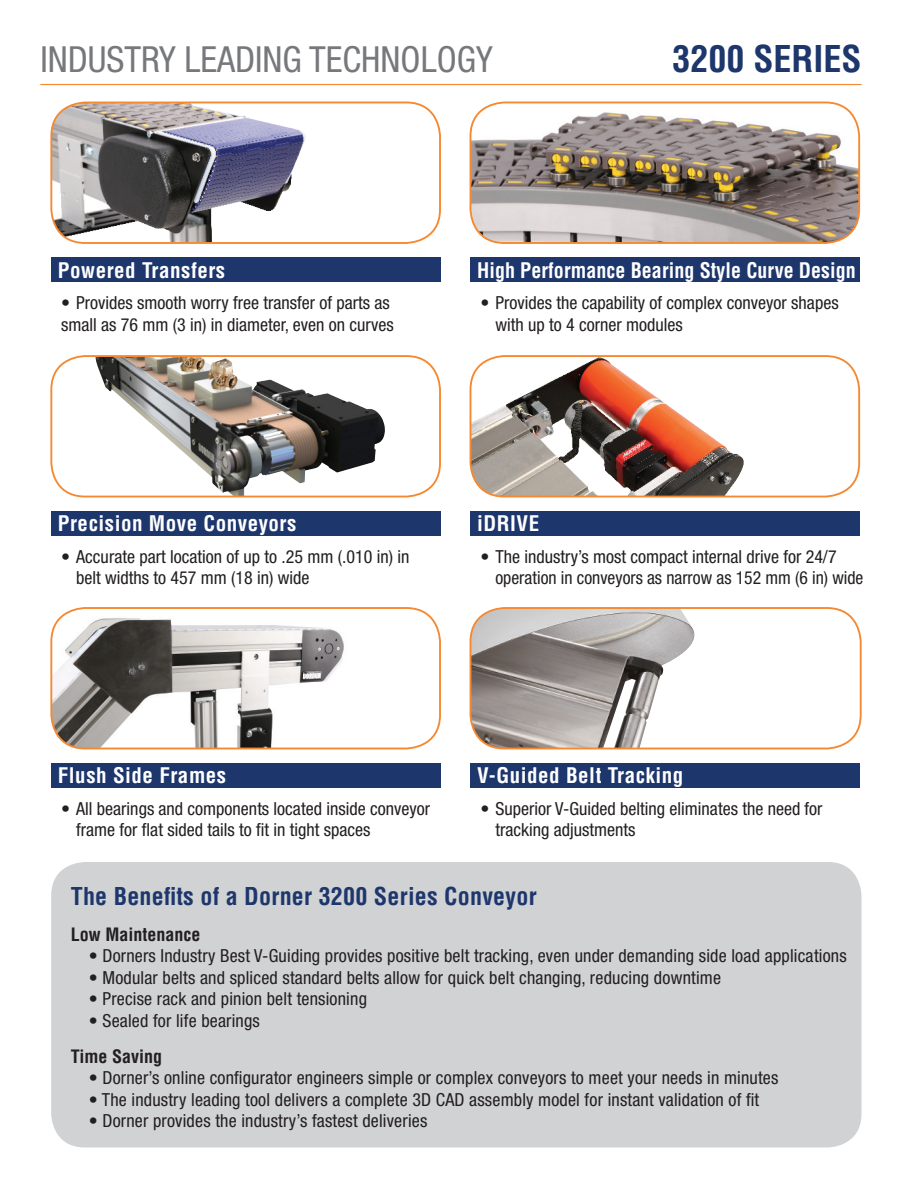
<style>
.page{position:relative;width:905px;height:1188px;background:#fff}
.page>*{position:absolute;margin:0;border:0;box-sizing:border-box;transform-origin:0 0}
.t1{font:condensed 36px "Helvetica Neue";color:#76787b}
.t2{font:700 condensed 36px "Helvetica";color:#1d366c}
.t3{font:700 condensed 24px "Helvetica";letter-spacing:.01em;color:#1d366c}
.t4{font:700 condensed 21px "Helvetica";letter-spacing:.025em;color:#fff}
.t5{font:700 condensed 21px "Helvetica";letter-spacing:.005em;color:#fff;scale:.95 1}
.t6{font:condensed 18px/21.6px "Helvetica Neue";letter-spacing:.01em;color:#231f20}
.t7{font:700 condensed 18px "Helvetica";color:#231f20}
</style>
<div class="page">
<div style="left:51px;top:862px;width:810px;height:285px;background:#d1d2d4;border-radius:34px"></div>
<hr style="left:40px;top:84px;width:821px;height:1px;background:#f58932">
<div style="left:51px;top:763px;width:390px;height:24px;background:#1d366c"></div>
<img style="left:51px;top:610px;width:293px;height:139px">
<div style="left:50px;top:607px;width:391px;height:142px;border:2px solid #f58932;border-radius:34px"></div>
<div style="left:470px;top:763px;width:390px;height:24px;background:#1d366c"></div>
<img style="left:471px;top:610px;width:224px;height:139px">
<div style="left:469px;top:607px;width:392px;height:142px;border:2px solid #f58932;border-radius:34px"></div>
<div style="left:51px;top:511px;width:390px;height:25px;background:#1d366c"></div>
<img style="left:95px;top:358px;width:290px;height:136px">
<div style="left:50px;top:355px;width:391px;height:142px;border:2px solid #f58932;border-radius:34px"></div>
<div style="left:470px;top:511px;width:390px;height:25px;background:#1d366c"></div>
<img style="left:472px;top:358px;width:272px;height:139px">
<div style="left:469px;top:355px;width:391px;height:142px;border:2px solid #f58932;border-radius:34px"></div>
<div style="left:51px;top:257px;width:390px;height:25px;background:#1d366c"></div>
<img style="left:51px;top:102px;width:255px;height:140px">
<div style="left:50px;top:102px;width:391px;height:142px;border:2px solid #f58932;border-radius:34px"></div>
<div style="left:470px;top:257px;width:390px;height:25px;background:#1d366c"></div>
<img style="left:470px;top:102px;width:389px;height:141px">
<div style="left:469px;top:102px;width:391px;height:142px;border:2px solid #f58932;border-radius:34px"></div>
<h1 class="t1" style="left:40px;top:38px;width:454px">INDUSTRY LEADING TECHNOLOGY</h1>
<h1 class="t2" style="left:672px;top:37px;width:191px">3200 SERIES</h1>
<p class="t4" style="left:58px;top:258px;width:169px">Powered Transfers</p>
<p class="t6" style="left:61px;top:292px;width:334px">• Provides smooth worry free transfer of parts as small as 76 mm (3 in) in diameter, even on curves</p>
<p class="t5" style="left:477px;top:258px;width:400px">High Performance Bearing Style Curve Design</p>
<p class="t6" style="left:495px;top:292px;width:345px;text-indent:-15px">• Provides the capability of complex conveyor shapes with up to 4 corner modules</p>
<p class="t4" style="left:58px;top:511px;width:240px">Precision Move Conveyors</p>
<p class="t6" style="left:76px;top:546px;width:334px;text-indent:-15px">• Accurate part location of up to .25 mm (.010 in) in belt widths to 457 mm (18 in) wide</p>
<p class="t4" style="left:477px;top:511px;width:64px">iDRIVE</p>
<p class="t6" style="left:495px;top:546px;width:369px;text-indent:-15px">• The industry’s most compact internal drive for 24/7 operation in conveyors as narrow as 152 mm (6 in) wide</p>
<p class="t4" style="left:58px;top:763px;width:170px">Flush Side Frames</p>
<p class="t6" style="left:76px;top:798px;width:355px;text-indent:-15px">• All bearings and components located inside conveyor frame for flat sided tails to fit in tight spaces</p>
<p class="t4" style="left:477px;top:763px;width:208px">V-Guided Belt Tracking</p>
<p class="t6" style="left:495px;top:798px;width:329px;text-indent:-15px">• Superior V-Guided belting eliminates the need for tracking adjustments</p>
<h2 class="t3" style="left:71px;top:882px;width:467px">The Benefits of a Dorner 3200 Series Conveyor</h2>
<p class="t7" style="left:71px;top:923px;width:131px">Low Maintenance</p>
<p class="t6" style="left:89px;top:945px;width:759px">• Dorners Industry Best V-Guiding provides positive belt tracking, even under demanding side load applications</p>
<p class="t6" style="left:89px;top:967px;width:633px">• Modular belts and spliced standard belts allow for quick belt changing, reducing downtime</p>
<p class="t6" style="left:89px;top:988px;width:280px">• Precise rack and pinion belt tensioning</p>
<p class="t6" style="left:89px;top:1010px;width:173px">• Sealed for life bearings</p>
<p class="t7" style="left:71px;top:1045px;width:93px">Time Saving</p>
<p class="t6" style="left:89px;top:1067px;width:691px">• Dorner’s online configurator engineers simple or complex conveyors to meet your needs in minutes</p>
<p class="t6" style="left:89px;top:1088px;width:672px">• The industry leading tool delivers a complete 3D CAD assembly model for instant validation of fit</p>
<p class="t6" style="left:89px;top:1110px;width:340px">• Dorner provides the industry’s fastest deliveries</p>
</div>
